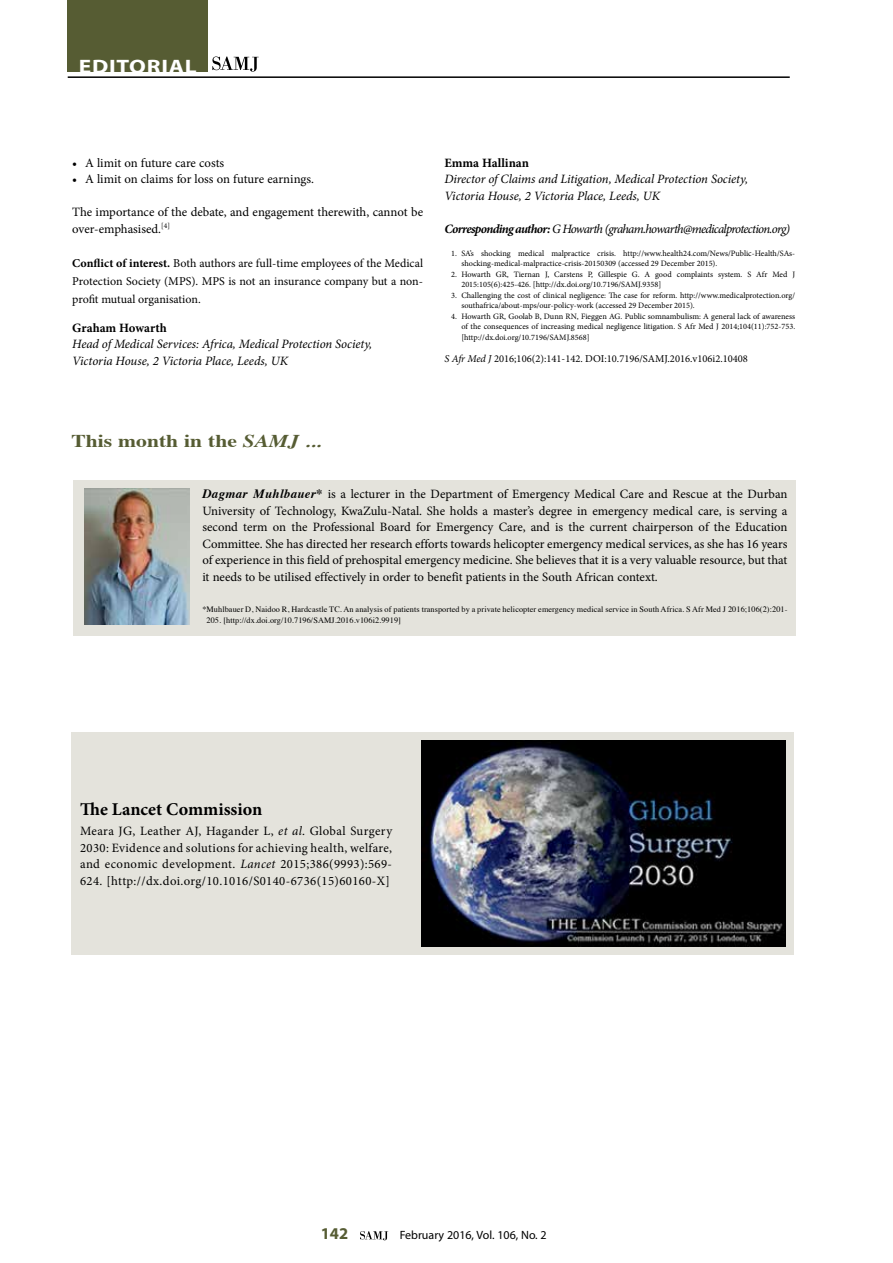
<style>
.page{position:relative;width:893px;height:1263px;background:#fff}
.page>*{position:absolute;margin:0;border:0;box-sizing:border-box;transform-origin:0 0}
.t1{font:700 19.5px "Myriad Pro";letter-spacing:.03em;color:#fff;scale:1.2 1}
.t2{font:700 18px "Times";color:#565c33;scale:1.2 1}
.t3{font:700 18px "Minion Pro";color:#000}
.t4{font:700 16.5px "Myriad Pro";color:#565c33}
.t5{font:12.75px/16.5px "Minion Pro";color:#000;text-align:justify}
.t6{font:italic 12.75px/16.5px "Minion Pro";letter-spacing:-.01em;color:#000}
.t7{font:italic 12.75px "Minion Pro";letter-spacing:-.06em;color:#000}
.t8{font:700 12.75px "Minion Pro";color:#000}
.t9{font:12px/18px "Minion Pro";letter-spacing:-.01em;color:#000;text-align:justify}
.t10{font:12px "Myriad Pro";color:#000}
.t11{font:10.5px "Minion Pro";color:#000}
.t12{font:8.25px/10.5px "Minion Pro";color:#000}
.t13{font:8.25px/10.5px "Times";letter-spacing:.01em;color:#000}
.s1{font-weight:700}
.s2{font-style:italic}
.s3{font-family:"Times";font-weight:700;font-style:italic}
.s4{font-family:"Times";font-weight:700}
</style>
<div class="page">
<hr style="left:68px;top:76px;width:722px;height:2px;background:#000">
<div style="left:68px;top:0;width:140px;height:72px;background:#565c33"></div>
<svg style="left:212px;top:57px;width:47px;height:15px"></svg>
<svg style="left:360px;top:1231px;width:28px;height:9px"></svg>
<div style="left:71px;top:732px;width:723px;height:222px;background:#e4e3dc"></div>
<img style="left:422px;top:740px;width:363px;height:206px">
<div style="left:73px;top:480px;width:723px;height:156px;background:#e4e3dc"></div>
<img style="left:84px;top:489px;width:106px;height:135px">
<h1 class="t1" style="left:79px;top:54px;width:100px">EDITORIAL</h1>
<p class="t5" style="left:72px;top:154px;width:154px">• A limit on future care costs</p>
<p class="t5" style="left:72px;top:171px;width:243px">• A limit on claims for loss on future earnings.</p>
<p class="t5" style="left:72px;top:204px;width:352px">The importance of the debate, and engagement therewith, cannot be over-emphasised.<sup>[4]</sup></p>
<p class="t9" style="left:72px;top:254px;width:352px"><span class="s1">Conflict of interest.</span> Both authors are full-time employees of the Medical Protection Society (MPS). MPS is not an insurance company but a non&shy;profit mutual organisation.</p>
<p class="t8" style="left:72px;top:318px;width:96px">Graham Howarth</p>
<p class="t6" style="left:72px;top:336px;width:302px">Head of Medical Services: Africa, Medical Protection Society,<br>Victoria House, 2 Victoria Place, Leeds, UK</p>
<p class="t8" style="left:444px;top:153px;width:86px">Emma Hallinan</p>
<p class="t6" style="left:444px;top:171px;width:305px">Director of Claims and Litigation, Medical Protection Society,<br>Victoria House, 2 Victoria Place, Leeds, UK</p>
<p class="t7" style="left:444px;top:220px;width:347px"><span class="s1">Corresponding author:</span> G Howarth (graham.howarth@medicalprotection.org)</p>
<p class="t12" style="left:461px;top:248px;width:335px;text-indent:-10px">1. SA’s shocking medical malpractice crisis. http://www.health24.com/News/Public-Health/SAs&shy;shocking-medical-malpractice-crisis-20150309 (accessed 29 December 2015).</p>
<p class="t12" style="left:461px;top:269px;width:335px;text-indent:-10px">2. Howarth GR, Tiernan J, Carstens P, Gillespie G. A good complaints system. S Afr Med J<br>2015:105(6):425-426. [http://dx.doi.org/10.7196/SAMJ.9358]</p>
<p class="t12" style="left:461px;top:290px;width:335px;text-indent:-10px">3. Challenging the cost of clinical negligence: The case for reform. http://www.medicalprotection.org/ southafrica/about-mps/our-policy-work (accessed 29 December 2015).</p>
<p class="t12" style="left:461px;top:311px;width:335px;text-align:justify;text-indent:-10px">4. Howarth GR, Goolab B, Dunn RN, Fieggen AG. Public somnambulism: A general lack of awareness of the consequences of increasing medical negligence litigation. S Afr Med J 2014;104(11):752-753. [http://dx.doi.org/10.7196/SAMJ.8568]</p>
<p class="t11" style="left:444px;top:352px;width:305px"><span class="s2">S Afr Med J</span> 2016;106(2):141-142. DOI:10.7196/SAMJ.2016.v106i2.10408</p>
<h2 class="t2" style="left:71px;top:424px;width:210px">This month in the <span class="s2">SAMJ ...</span></h2>
<p class="t5" style="left:202px;top:486px;width:587px"><span class="s3">Dagmar Muhlbauer</span><span class="s4">*</span> is a lecturer in the Department of Emergency Medical Care and Rescue at the Durban University of Technology, KwaZulu-Natal. She holds a master’s degree in emergency medical care, is serving a second term on the Professional Board for Emergency Care, and is the current chairperson of the Education Committee. She has directed her research efforts towards helicopter emergency medical services, as she has 16 years of experience in this field of prehospital emergency medicine. She believes that it is a very valuable resource, but that it needs to be utilised effectively in order to benefit patients in the South African context.</p>
<p class="t13" style="left:207px;top:604px;width:582px;text-indent:-4px">*Muhlbauer D, Naidoo R, Hardcastle TC. An analysis of patients transported by a private helicopter emergency medical service in South Africa. S Afr Med J 2016;106(2):201-<br>205. [http://dx.doi.org/10.7196/SAMJ.2016.v106i2.9919]</p>
<h2 class="t3" style="left:80px;top:796px;width:184px">The Lancet Commission</h2>
<p class="t5" style="left:80px;top:823px;width:314px">Meara JG, Leather AJ, Hagander L, <span class="s2">et al</span>. Global Surgery 2030: Evidence and solutions for achieving health, welfare, and economic development. <span class="s2">Lancet</span> 2015;386(9993):569- 624. [http://dx.doi.org/10.1016/S0140-6736(15)60160-X]</p>
<p class="t4" style="left:321px;top:1223px;width:29px">142</p>
<p class="t10" style="left:400px;top:1228px;width:149px">February 2016, Vol. 106, No. 2</p>
</div>
